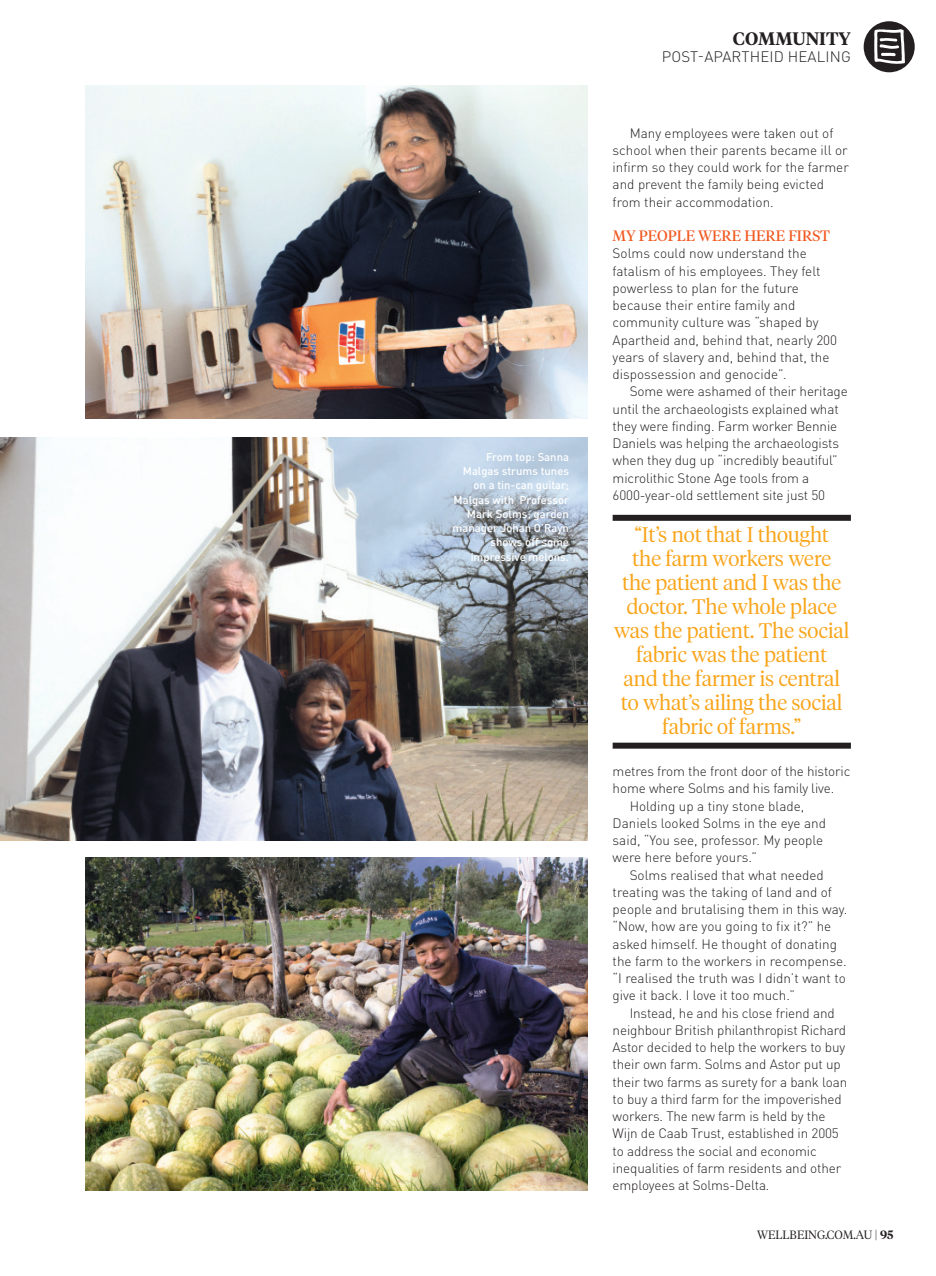
<style>
.page{position:relative;width:936px;height:1276px;background:#fff}
.page>*{position:absolute;margin:0;border:0;box-sizing:border-box;transform-origin:0 0}
.t1{font:300 21px/24px "Tiempos Headline";color:#f9a51b;text-align:center}
.t2{font:600 18px "Tiempos Headline";color:#231f20}
.t3{font:15px "Tiempos Headline";color:#f15921}
.t4{font:300 15px "DINOT";letter-spacing:.01em;color:#231f20}
.t5{font:300 13.5px/17.2px "DINOT";letter-spacing:-.01em;color:#231f20}
.t6{font:300 12px "Tiempos Headline";color:#231f20}
.t7{font:500 11.25px/14.2px "DINOT";color:#fff;text-align:right}
.s1{font-weight:600}
</style>
<div class="page">
<img style="left:85px;top:85px;width:502px;height:334px">
<img style="left:85px;top:857px;width:502px;height:334px">
<img style="left:0;top:437px;width:587px;height:403px">
<div style="left:612px;top:515px;width:238px;height:6px;background:#231f20"></div>
<div style="left:612px;top:742px;width:238px;height:6px;background:#231f20"></div>
<div style="left:864px;top:22px;width:49px;height:49px;background:#231f20;border-radius:50%"></div>
<svg style="left:874px;top:29px;width:31px;height:35px"></svg>
<div style="left:863px;top:21px;width:51px;height:51px;border:2px solid #231f20;border-radius:50%"></div>
<p class="t7" style="left:452px;top:449px;width:118px">From top: Sanna<br>Malgas strums tunes on a tin-can guitar;<br>Malgas with Professor<br>Mark Solms; garden manager Johan O’Rayn shows off some impressive melons.</p>
<h2 class="t2" style="left:733px;top:26px;width:119px">COMMUNITY</h2>
<p class="t4" style="left:661px;top:48px;width:190px">post-apartheid healing</p>
<p class="t5" style="left:612px;top:124px;width:238px;text-indent:17px">Many employees were taken out of school when their parents became ill or infirm so they could work for the farmer and prevent the family being evicted from their accommodation.</p>
<p class="t3" style="left:612px;top:225px;width:219px">MY PEOPLE WERE HERE FIRST</p>
<p class="t5" style="left:612px;top:245px;width:226px">Solms could now understand the fatalism of his employees. They felt powerless to plan for the future because their entire family and community culture was “shaped by Apartheid and, behind that, nearly 200 years of slavery and, behind that, the dispossession and genocide”.</p>
<p class="t5" style="left:612px;top:383px;width:237px;text-indent:17px">Some were ashamed of their heritage until the archaeologists explained what they were finding. Farm worker Bennie Daniels was helping the archaeologists when they dug up “incredibly beautiful” microlithic Stone Age tools from a 6000-year-old settlement site just 50</p>
<h1 class="t1" style="left:614px;top:521px;width:237px">“It’s not that I thought<br>the farm workers were<br>the patient and I was the doctor. The whole place was the patient. The social fabric was the patient<br>and the farmer is central to what’s ailing the social fabric of farms.”</h1>
<p class="t5" style="left:612px;top:762px;width:239px">metres from the front door of the historic</p>
<p class="t5" style="left:612px;top:779px;width:223px">home where Solms and his family live.</p>
<p class="t5" style="left:629px;top:797px;width:176px">Holding up a tiny stone blade,</p>
<p class="t5" style="left:612px;top:814px;width:215px">Daniels looked Solms in the eye and</p>
<p class="t5" style="left:612px;top:831px;width:212px">said, “You see, professor. My people</p>
<p class="t5" style="left:612px;top:848px;width:146px">were here before yours.”</p>
<p class="t5" style="left:629px;top:866px;width:195px">Solms realised that what needed</p>
<p class="t5" style="left:612px;top:883px;width:221px">treating was the taking of land and of</p>
<p class="t5" style="left:612px;top:900px;width:236px">people and brutalising them in this way.</p>
<p class="t5" style="left:612px;top:917px;width:220px">“Now, how are you going to fix it?” he</p>
<p class="t5" style="left:612px;top:935px;width:226px">asked himself. He thought of donating</p>
<p class="t5" style="left:612px;top:952px;width:235px">the farm to the workers in recompense.</p>
<p class="t5" style="left:612px;top:969px;width:234px">“I realised the truth was I didn’t want to</p>
<p class="t5" style="left:612px;top:986px;width:184px">give it back. I love it too much.”</p>
<p class="t5" style="left:629px;top:1004px;width:206px">Instead, he and his close friend and</p>
<p class="t5" style="left:612px;top:1021px;width:235px">neighbour British philanthropist Richard</p>
<p class="t5" style="left:612px;top:1038px;width:234px">Astor decided to help the workers to buy</p>
<p class="t5" style="left:612px;top:1055px;width:230px">their own farm. Solms and Astor put up</p>
<p class="t5" style="left:612px;top:1073px;width:236px">their two farms as surety for a bank loan</p>
<p class="t5" style="left:612px;top:1090px;width:231px">to buy a third farm for the impoverished</p>
<p class="t5" style="left:612px;top:1107px;width:214px">workers. The new farm is held by the</p>
<p class="t5" style="left:612px;top:1125px;width:228px">Wijn de Caab Trust, established in 2005</p>
<p class="t5" style="left:612px;top:1142px;width:205px">to address the social and economic</p>
<p class="t5" style="left:612px;top:1159px;width:230px">inequalities of farm residents and other</p>
<p class="t5" style="left:612px;top:1176px;width:158px">employees at Solms-Delta.</p>
<p class="t6" style="left:757px;top:1226px;width:138px">Wellbeing.com.au | <span class="s1">95</span></p>
</div>
